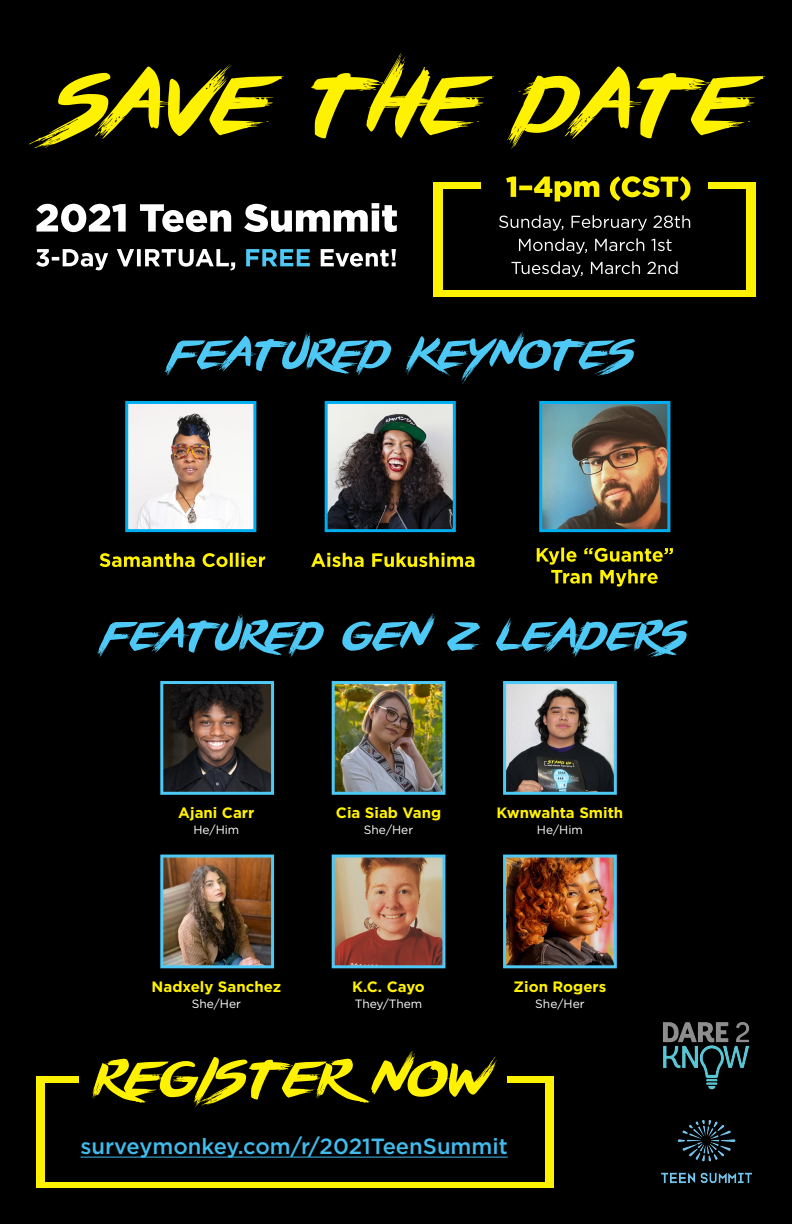
<style>
.page{position:relative;width:792px;height:1224px;background:#000}
.page>*{position:absolute;margin:0;border:0;box-sizing:border-box;transform-origin:0 0}
.t1{font:55px "BRUSHSTRIKE";color:#4ec9f5}
.t2{font:500 22px "Gotham";color:#40bbec}
.t3{font:700 15px "Gotham";color:#fff200}
.t4{font:12px "Gotham";color:#fff}
</style>
<div class="page">
<svg style="left:29px;top:53px;width:736px;height:96px"></svg>
<svg style="left:92px;top:1050px;width:405px;height:57px"></svg>
<img style="left:129px;top:405px;width:123px;height:123px">
<div style="left:125px;top:401px;width:131px;height:131px;border:3px solid #00aeef"></div>
<img style="left:164px;top:685px;width:106px;height:106px">
<div style="left:160px;top:681px;width:114px;height:114px;border:3px solid #4ec9f5"></div>
<img style="left:164px;top:859px;width:106px;height:105px">
<div style="left:160px;top:855px;width:114px;height:113px;border:3px solid #4ec9f5"></div>
<img style="left:329px;top:405px;width:123px;height:123px">
<div style="left:325px;top:401px;width:131px;height:131px;border:3px solid #00aeef"></div>
<img style="left:336px;top:685px;width:105px;height:106px">
<div style="left:332px;top:681px;width:113px;height:114px;border:3px solid #4ec9f5"></div>
<img style="left:336px;top:859px;width:105px;height:105px">
<div style="left:332px;top:855px;width:113px;height:113px;border:3px solid #4ec9f5"></div>
<img style="left:543px;top:405px;width:123px;height:123px">
<div style="left:539px;top:401px;width:131px;height:131px;border:3px solid #00aeef"></div>
<img style="left:507px;top:685px;width:106px;height:106px">
<div style="left:503px;top:681px;width:114px;height:114px;border:3px solid #4ec9f5"></div>
<img style="left:507px;top:859px;width:106px;height:105px">
<div style="left:503px;top:855px;width:114px;height:113px;border:3px solid #4ec9f5"></div>
<svg style="left:321px;top:249px;width:75px;height:18px"></svg>
<svg style="left:246px;top:249px;width:64px;height:17px"></svg>
<svg style="left:36px;top:249px;width:199px;height:21px"></svg>
<svg style="left:36px;top:203px;width:361px;height:29px"></svg>
<svg style="left:511px;top:261px;width:167px;height:16px"></svg>
<svg style="left:519px;top:238px;width:153px;height:16px"></svg>
<svg style="left:499px;top:215px;width:191px;height:16px"></svg>
<svg style="left:100px;top:553px;width:165px;height:14px"></svg>
<svg style="left:311px;top:553px;width:163px;height:14px"></svg>
<svg style="left:537px;top:548px;width:136px;height:39px"></svg>
<svg style="left:506px;top:176px;width:185px;height:26px"></svg>
<div style="left:434px;top:182px;width:47px;height:7px;background:#fff200"></div>
<div style="left:434px;top:290px;width:322px;height:7px;background:#fff200"></div>
<div style="left:709px;top:182px;width:47px;height:7px;background:#fff200"></div>
<div style="left:434px;top:182px;width:9px;height:112px;background:#fff200"></div>
<div style="left:747px;top:182px;width:9px;height:112px;background:#fff200"></div>
<div style="left:36px;top:1077px;width:42px;height:6px;background:#fff200"></div>
<div style="left:36px;top:1182px;width:518px;height:6px;background:#fff200"></div>
<div style="left:507px;top:1077px;width:43px;height:6px;background:#fff200"></div>
<div style="left:36px;top:1077px;width:8px;height:111px;background:#fff200"></div>
<div style="left:545px;top:1077px;width:9px;height:111px;background:#fff200"></div>
<hr style="left:80px;top:1157px;width:428px;height:1px;background:#40bbec">
<img style="left:663px;top:1022px;width:86px;height:68px">
<img style="left:661px;top:1119px;width:91px;height:65px">
<h1 class="t1" style="left:171px;top:315px;width:465px">FEATURED KEYNOTES</h1>
<h1 class="t1" style="left:104px;top:596px;width:586px">FEATURED GEN Z LEADERS</h1>
<p class="t3" style="left:178px;top:803px;width:78px">Ajani Carr</p>
<p class="t4" style="left:193px;top:822px;width:48px">He/Him</p>
<p class="t3" style="left:336px;top:803px;width:107px">Cia Siab Vang</p>
<p class="t4" style="left:364px;top:822px;width:51px">She/Her</p>
<p class="t3" style="left:497px;top:803px;width:128px">Kwnwahta Smith</p>
<p class="t4" style="left:537px;top:822px;width:48px">He/Him</p>
<p class="t3" style="left:152px;top:977px;width:131px">Nadxely Sanchez</p>
<p class="t4" style="left:192px;top:996px;width:51px">She/Her</p>
<p class="t3" style="left:352px;top:977px;width:74px">K.C. Cayo</p>
<p class="t4" style="left:355px;top:996px;width:69px">They/Them</p>
<p class="t3" style="left:514px;top:977px;width:94px">Zion Rogers</p>
<p class="t4" style="left:535px;top:996px;width:51px">She/Her</p>
<h2 class="t2" style="left:80px;top:1132px;width:429px">surveymonkey.com/r/2021TeenSummit</h2>
</div>
